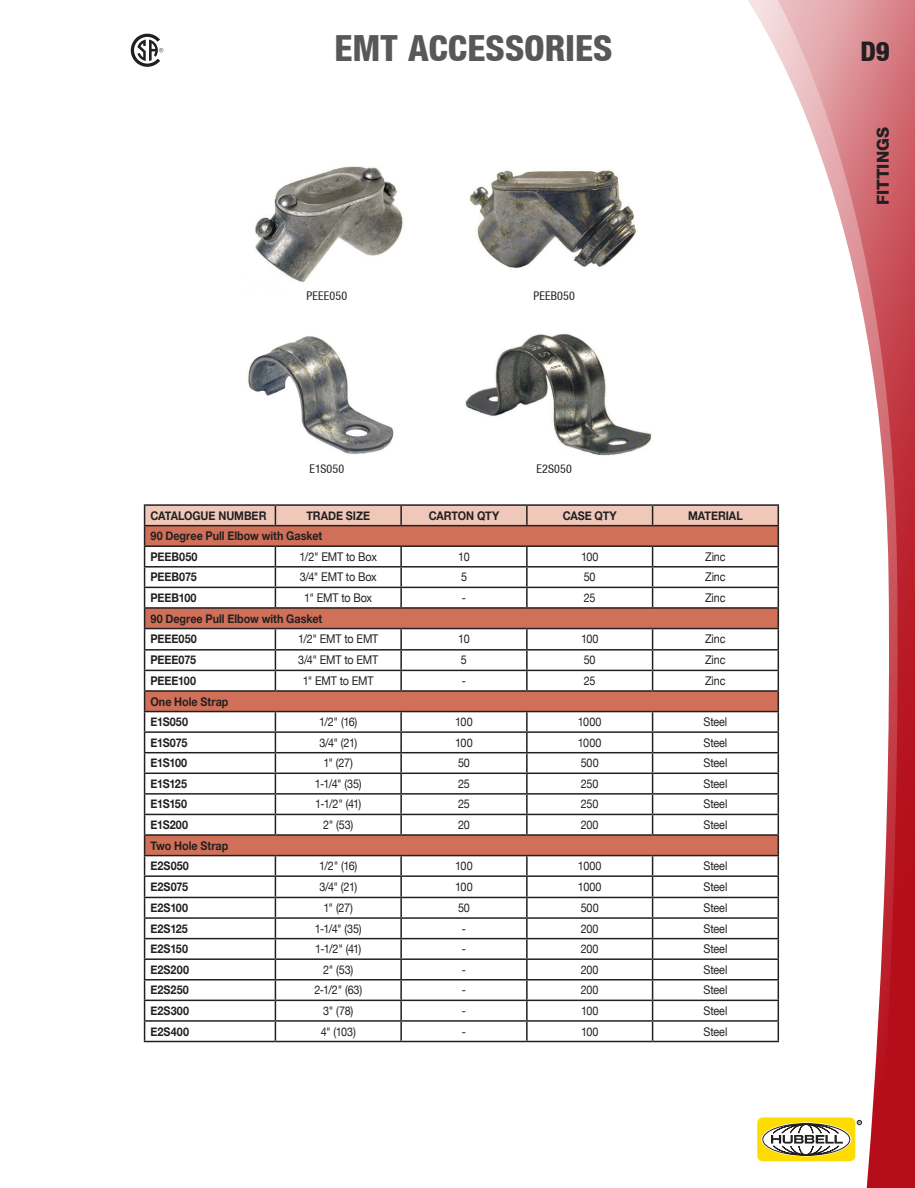
<style>
.page{position:relative;width:915px;height:1188px;background:#fff}
.page>*{position:absolute;margin:0;border:0;box-sizing:border-box;transform-origin:0 0}
.t1{font:800 condensed 36px "Helvetica Neue";color:#57585a}
.t2{font:800 condensed 27px "Helvetica Neue";color:#231f20}
.t3{font:800 16.5px "Helvetica Neue";color:#231f20}
.t4{font:12px "Helvetica Neue";letter-spacing:-.01em;color:#231f20;scale:.9 1}
.t5{font:700 12px/20.5px "Helvetica Neue";color:#231f20;scale:.9 1}
.t6{font:condensed 12px "Helvetica Neue";letter-spacing:.015em;color:#231f20}
</style>
<div class="page">
<svg style="left:761px;top:0;width:154px;height:1187px"></svg>
<div style="left:757px;top:1117px;width:98px;height:44px;background:#ffdc01;border-radius:6px"></div>
<svg style="left:761px;top:1122px;width:90px;height:34px"></svg>
<svg style="left:763px;top:1123px;width:87px;height:32px"></svg>
<svg style="left:771px;top:1123px;width:72px;height:32px;background:#aea997"></svg>
<svg style="left:857px;top:1120px;width:5px;height:4px"></svg>
<svg style="left:131px;top:34px;width:32px;height:32px"></svg>
<hr style="left:144px;top:504px;width:131px;height:2px;background:#231f20">
<hr style="left:275px;top:504px;width:126px;height:2px;background:#231f20">
<hr style="left:401px;top:504px;width:126px;height:2px;background:#231f20">
<hr style="left:527px;top:504px;width:126px;height:2px;background:#231f20">
<hr style="left:653px;top:504px;width:126px;height:2px;background:#231f20">
<svg style="left:144px;top:505px;width:635px;height:535px"></svg>
<hr style="left:144px;top:1040px;width:131px;height:2px;background:#231f20">
<hr style="left:275px;top:1040px;width:126px;height:2px;background:#231f20">
<hr style="left:401px;top:1040px;width:126px;height:2px;background:#231f20">
<hr style="left:527px;top:1040px;width:126px;height:2px;background:#231f20">
<hr style="left:653px;top:1040px;width:126px;height:2px;background:#231f20">
<img style="left:255px;top:166px;width:148px;height:117px">
<img style="left:470px;top:170px;width:167px;height:98px">
<img style="left:465px;top:334px;width:187px;height:122px">
<img style="left:248px;top:336px;width:146px;height:118px">
<p class="t1" style="left:335px;top:26px;width:279px">EMT ACCESSORIES</p>
<p class="t2" style="left:860px;top:35px;width:31px">D9</p>
<p class="t6" style="left:307px;top:289px;width:42px">PEEE050</p>
<p class="t6" style="left:533px;top:289px;width:43px">PEEB050</p>
<p class="t6" style="left:310px;top:462px;width:36px">E1S050</p>
<p class="t6" style="left:536px;top:462px;width:37px">E2S050</p>
<p class="t5" style="left:151px;top:505px;width:130px">CATALOGUE NUMBER</p>
<p class="t5" style="left:306px;top:505px;width:71px">Trade Size</p>
<p class="t5" style="left:429px;top:505px;width:18px">Carton</p>
<p class="t5" style="left:477px;top:505px;width:26px">Qty</p>
<p class="t5" style="left:563px;top:505px;width:18px">Case</p>
<p class="t5" style="left:594px;top:505px;width:26px">Qty</p>
<p class="t5" style="left:688px;top:505px;width:20px">Mater</p>
<p class="t5" style="left:726px;top:505px;width:13px">ial</p>
<p class="t5" style="left:151px;top:525px;width:192px">90 Degree Pull Elbow with Gasket<br>PEEB050</p>
<p class="t4" style="left:300px;top:549px;width:87px">1/2" EMT to Box</p>
<p class="t4" style="left:458px;top:549px;width:14px">10</p>
<p class="t4" style="left:581px;top:549px;width:21px">100</p>
<p class="t4" style="left:705px;top:549px;width:24px">Zinc</p>
<p class="t5" style="left:151px;top:566px;width:53px">PEEB075</p>
<p class="t4" style="left:300px;top:570px;width:87px">3/4" EMT to Box</p>
<p class="t4" style="left:461px;top:570px;width:8px">5</p>
<p class="t4" style="left:584px;top:570px;width:15px">50</p>
<p class="t4" style="left:705px;top:570px;width:24px">Zinc</p>
<p class="t5" style="left:151px;top:587px;width:53px">PEEB100</p>
<p class="t4" style="left:304px;top:590px;width:77px">1" EMT to Box</p>
<p class="t4" style="left:462px;top:590px;width:6px">-</p>
<p class="t4" style="left:584px;top:590px;width:14px">25</p>
<p class="t4" style="left:705px;top:590px;width:24px">Zinc</p>
<p class="t5" style="left:151px;top:607px;width:192px">90 Degree Pull Elbow with Gasket<br>PEEE050</p>
<p class="t4" style="left:298px;top:631px;width:91px">1/2" EMT to EMT</p>
<p class="t4" style="left:458px;top:631px;width:14px">10</p>
<p class="t4" style="left:581px;top:631px;width:21px">100</p>
<p class="t4" style="left:705px;top:631px;width:24px">Zinc</p>
<p class="t5" style="left:151px;top:649px;width:52px">PEEE075</p>
<p class="t4" style="left:298px;top:653px;width:91px">3/4" EMT to EMT</p>
<p class="t4" style="left:461px;top:653px;width:8px">5</p>
<p class="t4" style="left:584px;top:653px;width:15px">50</p>
<p class="t4" style="left:705px;top:653px;width:24px">Zinc</p>
<p class="t5" style="left:151px;top:670px;width:52px">PEEE100</p>
<p class="t4" style="left:303px;top:673px;width:80px">1" EMT to EMT</p>
<p class="t4" style="left:462px;top:673px;width:6px">-</p>
<p class="t4" style="left:584px;top:673px;width:14px">25</p>
<p class="t4" style="left:705px;top:673px;width:24px">Zinc</p>
<p class="t5" style="left:151px;top:690px;width:88px">One Hole Strap<br>E1S050</p>
<p class="t4" style="left:319px;top:714px;width:44px">1/2" (16)</p>
<p class="t4" style="left:455px;top:714px;width:21px">100</p>
<p class="t4" style="left:578px;top:714px;width:28px">1000</p>
<p class="t4" style="left:703px;top:714px;width:28px">Steel</p>
<p class="t5" style="left:151px;top:732px;width:42px">E1S075</p>
<p class="t4" style="left:319px;top:735px;width:43px">3/4" (21)</p>
<p class="t4" style="left:455px;top:735px;width:21px">100</p>
<p class="t4" style="left:578px;top:735px;width:28px">1000</p>
<p class="t4" style="left:703px;top:735px;width:28px">Steel</p>
<p class="t5" style="left:151px;top:752px;width:42px">E1S100</p>
<p class="t4" style="left:323px;top:756px;width:34px">1" (27)</p>
<p class="t4" style="left:458px;top:756px;width:15px">50</p>
<p class="t4" style="left:581px;top:756px;width:21px">500</p>
<p class="t4" style="left:703px;top:756px;width:28px">Steel</p>
<p class="t5" style="left:151px;top:773px;width:42px">E1S125</p>
<p class="t4" style="left:315px;top:776px;width:54px">1-1/4" (35)</p>
<p class="t4" style="left:458px;top:776px;width:14px">25</p>
<p class="t4" style="left:581px;top:776px;width:21px">250</p>
<p class="t4" style="left:703px;top:776px;width:28px">Steel</p>
<p class="t5" style="left:151px;top:793px;width:42px">E1S150</p>
<p class="t4" style="left:315px;top:797px;width:53px">1-1/2" (41)</p>
<p class="t4" style="left:458px;top:797px;width:14px">25</p>
<p class="t4" style="left:581px;top:797px;width:21px">250</p>
<p class="t4" style="left:703px;top:797px;width:28px">Steel</p>
<p class="t5" style="left:151px;top:814px;width:43px">E1S200</p>
<p class="t4" style="left:323px;top:817px;width:35px">2" (53)</p>
<p class="t4" style="left:458px;top:817px;width:15px">20</p>
<p class="t4" style="left:581px;top:817px;width:21px">200</p>
<p class="t4" style="left:703px;top:817px;width:28px">Steel</p>
<p class="t5" style="left:151px;top:834px;width:88px">Two Hole Strap<br>E2S050</p>
<p class="t4" style="left:319px;top:858px;width:44px">1/2" (16)</p>
<p class="t4" style="left:455px;top:858px;width:21px">100</p>
<p class="t4" style="left:578px;top:858px;width:28px">1000</p>
<p class="t4" style="left:703px;top:858px;width:28px">Steel</p>
<p class="t5" style="left:151px;top:876px;width:43px">E2S075</p>
<p class="t4" style="left:319px;top:879px;width:44px">3/4" (21)</p>
<p class="t4" style="left:455px;top:879px;width:21px">100</p>
<p class="t4" style="left:578px;top:879px;width:28px">1000</p>
<p class="t4" style="left:703px;top:879px;width:28px">Steel</p>
<p class="t5" style="left:151px;top:897px;width:43px">E2S100</p>
<p class="t4" style="left:324px;top:900px;width:34px">1" (27)</p>
<p class="t4" style="left:458px;top:900px;width:15px">50</p>
<p class="t4" style="left:581px;top:900px;width:21px">500</p>
<p class="t4" style="left:703px;top:900px;width:28px">Steel</p>
<p class="t5" style="left:151px;top:917px;width:43px">E2S125</p>
<p class="t4" style="left:315px;top:921px;width:54px">1-1/4" (35)</p>
<p class="t4" style="left:462px;top:921px;width:6px">-</p>
<p class="t4" style="left:581px;top:921px;width:21px">200</p>
<p class="t4" style="left:703px;top:921px;width:28px">Steel</p>
<p class="t5" style="left:151px;top:938px;width:43px">E2S150</p>
<p class="t4" style="left:315px;top:941px;width:53px">1-1/2" (41)</p>
<p class="t4" style="left:462px;top:941px;width:6px">-</p>
<p class="t4" style="left:581px;top:941px;width:21px">200</p>
<p class="t4" style="left:703px;top:941px;width:28px">Steel</p>
<p class="t5" style="left:151px;top:958px;width:44px">E2S200</p>
<p class="t4" style="left:323px;top:962px;width:35px">2" (53)</p>
<p class="t4" style="left:462px;top:962px;width:6px">-</p>
<p class="t4" style="left:581px;top:962px;width:21px">200</p>
<p class="t4" style="left:703px;top:962px;width:28px">Steel</p>
<p class="t5" style="left:151px;top:979px;width:44px">E2S250</p>
<p class="t4" style="left:314px;top:982px;width:55px">2-1/2" (63)</p>
<p class="t4" style="left:462px;top:982px;width:6px">-</p>
<p class="t4" style="left:581px;top:982px;width:21px">200</p>
<p class="t4" style="left:703px;top:982px;width:28px">Steel</p>
<p class="t5" style="left:151px;top:1000px;width:44px">E2S300</p>
<p class="t4" style="left:323px;top:1003px;width:35px">3" (78)</p>
<p class="t4" style="left:462px;top:1003px;width:6px">-</p>
<p class="t4" style="left:581px;top:1003px;width:21px">100</p>
<p class="t4" style="left:703px;top:1003px;width:28px">Steel</p>
<p class="t5" style="left:151px;top:1020px;width:44px">E2S400</p>
<p class="t4" style="left:321px;top:1024px;width:40px">4" (103)</p>
<p class="t4" style="left:462px;top:1024px;width:6px">-</p>
<p class="t4" style="left:581px;top:1024px;width:21px">100</p>
<p class="t4" style="left:703px;top:1024px;width:28px">Steel</p>
<p class="t3" style="left:873px;top:205px;width:79px;rotate:-90deg">fittings</p>
</div>
